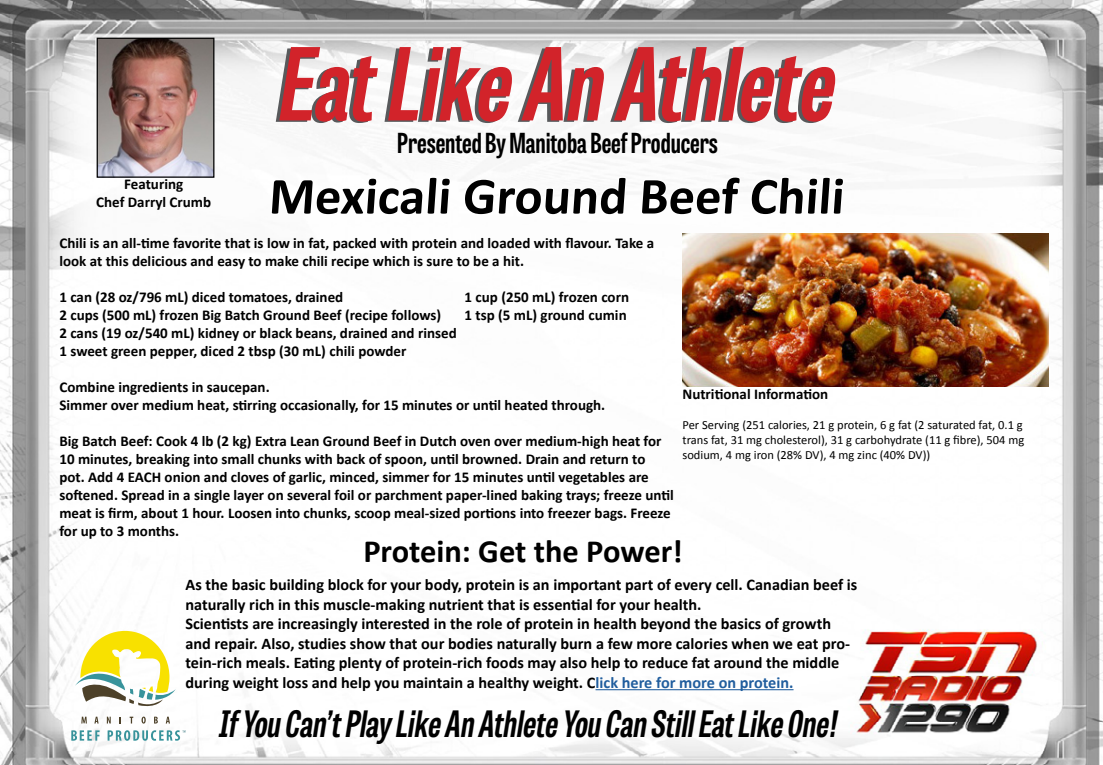
<style>
.page{position:relative;width:1103px;height:765px;background:#fff}
.page>*{position:absolute;margin:0;border:0;box-sizing:border-box;transform-origin:0 0}
.t1{font:italic 700 100px "Tablet Gothic Compressed";color:#d2232a}
.t2{font:700 52.5px "Calibri";color:#000}
.t3{font:italic 700 36.25px "Tablet Gothic Compressed";color:#000}
.t4{font:700 32.5px "Calibri";color:#000}
.t5{font:700 27.5px "Tablet Gothic Compressed";color:#000}
.t6{font:700 16.25px/19.5px "Calibri";color:#000}
.t7{font:700 15px/18px "Calibri";color:#000}
.t8{font:12.5px/15px "Calibri";color:#000}
.s1{color:#215e9e}
</style>
<div class="page">
<img style="left:0;top:0;width:1102px;height:765px">
<svg style="left:81px;top:717px;width:6px;height:7px"></svg>
<svg style="left:94px;top:717px;width:5px;height:7px"></svg>
<svg style="left:107px;top:717px;width:4px;height:7px"></svg>
<svg style="left:130px;top:717px;width:3px;height:7px"></svg>
<svg style="left:141px;top:717px;width:5px;height:7px"></svg>
<svg style="left:154px;top:717px;width:4px;height:7px"></svg>
<svg style="left:166px;top:717px;width:4px;height:7px"></svg>
<svg style="left:71px;top:730px;width:29px;height:11px"></svg>
<svg style="left:75px;top:631px;width:101px;height:78px"></svg>
<svg style="left:108px;top:730px;width:77px;height:11px"></svg>
<svg style="left:269px;top:107px;width:184px;height:178px"></svg>
<svg style="left:462px;top:107px;width:166px;height:178px"></svg>
<svg style="left:639px;top:114px;width:103px;height:170px"></svg>
<svg style="left:749px;top:107px;width:97px;height:126px"></svg>
<hr style="left:595px;top:689px;width:198px;height:1px;background:#215e9e">
<img style="left:682px;top:233px;width:367px;height:153px">
<img style="left:99px;top:40px;width:113px;height:136px">
<div style="left:97px;top:38px;width:117px;height:140px;border:1px solid #000"></div>
<p class="t7" style="left:96px;top:175px;width:116px;text-align:center">Featuring<br>Chef Darryl Crumb</p>
<h1 class="t1" style="left:280px;top:15px;width:557px">Eat Like An Athlete</h1>
<h3 class="t5" style="left:397px;top:124px;width:322px">Presented By Manitoba Beef Producers</h3>
<h2 class="t2" style="left:268px;top:163px;width:581px">Mexicali Ground Beef Chili</h2>
<p class="t7" style="left:59px;top:234px;width:596px">Chili is an all-time favorite that is low in fat, packed with protein and loaded with flavour. Take a look at this delicious and easy to make chili recipe which is sure to be a hit.</p>
<p class="t7" style="left:59px;top:288px;width:285px">1 can (28 oz/796 mL) diced tomatoes, drained</p>
<p class="t7" style="left:464px;top:288px;width:166px">1 cup (250 mL) frozen corn</p>
<p class="t7" style="left:59px;top:306px;width:383px">2 cups (500 mL) frozen Big Batch Ground Beef (recipe follows)</p>
<p class="t7" style="left:464px;top:306px;width:164px">1 tsp (5 mL) ground cumin</p>
<p class="t7" style="left:59px;top:324px;width:399px">2 cans (19 oz/540 mL) kidney or black beans, drained and rinsed<br>1 sweet green pepper, diced 2 tbsp (30 mL) chili powder</p>
<p class="t7" style="left:59px;top:378px;width:547px">Combine ingredients in saucepan.<br>Simmer over medium heat, stirring occasionally, for 15 minutes or until heated through.</p>
<p class="t7" style="left:59px;top:432px;width:616px">Big Batch Beef: Cook 4 lb (2 kg) Extra Lean Ground Beef in Dutch oven over medium-high heat for 10 minutes, breaking into small chunks with back of spoon, until browned. Drain and return to pot. Add 4 EACH onion and cloves of garlic, minced, simmer for 15 minutes until vegetables are softened. Spread in a single layer on several foil or parchment paper-lined baking trays; freeze until meat is firm, about 1 hour. Loosen into chunks, scoop meal-sized portions into freezer bags. Freeze for up to 3 months.</p>
<p class="t7" style="left:682px;top:385px;width:147px">Nutritional Information</p>
<p class="t8" style="left:682px;top:418px;width:343px">Per Serving (251 calories, 21 g protein, 6 g fat (2 saturated fat, 0.1 g trans fat, 31 mg cholesterol), 31 g carbohydrate (11 g fibre), 504 mg sodium, 4 mg iron (28% DV), 4 mg zinc (40% DV))</p>
<h3 class="t4" style="left:363px;top:531px;width:321px">Protein: Get the Power!</h3>
<p class="t6" style="left:185px;top:575px;width:673px">As the basic building block for your body, protein is an important part of every cell. Canadian beef is naturally rich in this muscle-making nutrient that is essential for your health.<br>Scientists are increasingly interested in the role of protein in health beyond the basics of growth and repair. Also, studies show that our bodies naturally burn a few more calories when we eat pro&shy;tein-rich meals. Eating plenty of protein-rich foods may also help to reduce fat around the middle during weight loss and help you maintain a healthy weight. C<span class="s1">lick here for more on protein.</span></p>
<h3 class="t3" style="left:219px;top:698px;width:620px">If You Can’t Play Like An Athlete You Can Still Eat Like One!</h3>
</div>
